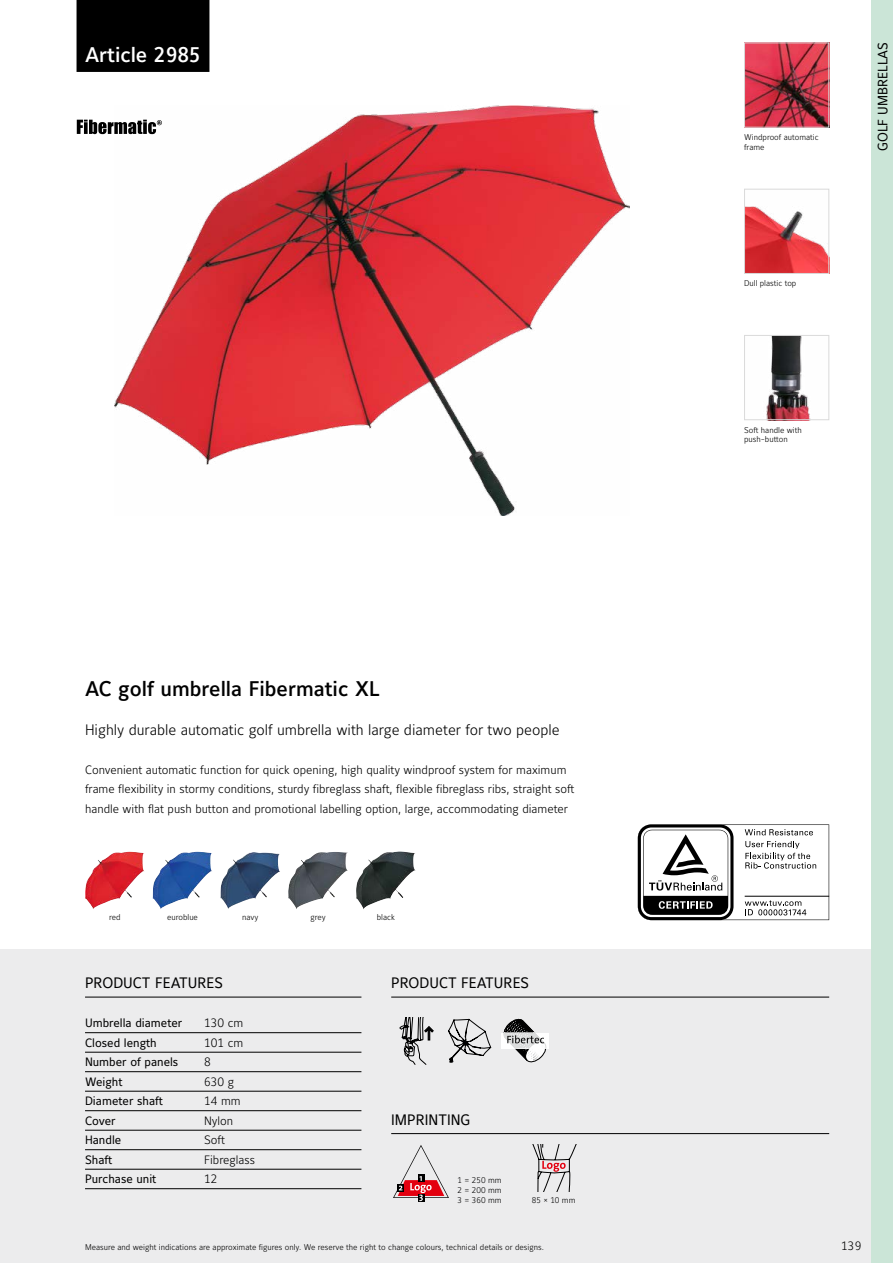
<style>
.page{position:relative;width:893px;height:1263px;background:#fff}
.page>*{position:absolute;margin:0;border:0;box-sizing:border-box;transform-origin:0 0}
.t1{font:21px "Maurea Medium Tf";color:#000}
.t2{font:21px "Maurea Medium Tf";color:#fff}
.t3{font:15px "Maurea Light Tf";color:#000}
.t4{font:15px "Maurea Regular Tf";color:#000}
.t5{font:13.5px "Maurea Regular Tf";color:#000}
.t6{font:12px/19.5px "Maurea Light Tf";color:#000}
.t7{font:12px "Maurea Regular Tf";color:#000}
.t8{font:8.25px/9.8px "Maurea Light Tf";color:#000}
</style>
<div class="page">
<div style="left:0;top:949px;width:893px;height:314px;background:#ececed"></div>
<div style="left:872px;top:0;width:21px;height:1263px;background:#cbe5d7"></div>
<img style="left:746px;top:45px;width:81px;height:81px">
<div style="left:744px;top:43px;width:85px;height:85px;border:1px solid #dadada"></div>
<img style="left:746px;top:206px;width:81px;height:66px">
<div style="left:744px;top:189px;width:85px;height:85px;border:1px solid #dadada"></div>
<img style="left:766px;top:337px;width:44px;height:81px">
<div style="left:744px;top:335px;width:85px;height:85px;border:1px solid #dadada"></div>
<svg style="left:532px;top:1144px;width:45px;height:47px"></svg>
<svg style="left:393px;top:1145px;width:56px;height:56px"></svg>
<svg style="left:400px;top:1017px;width:33px;height:47px"></svg>
<svg style="left:448px;top:1018px;width:44px;height:45px"></svg>
<div style="left:502px;top:1033px;width:46px;height:15px;background:#fff"></div>
<svg style="left:503px;top:1018px;width:44px;height:45px"></svg>
<svg style="left:77px;top:120px;width:38px;height:14px"></svg>
<img style="left:85px;top:852px;width:59px;height:57px">
<img style="left:153px;top:852px;width:59px;height:57px">
<img style="left:221px;top:852px;width:59px;height:57px">
<img style="left:288px;top:852px;width:60px;height:57px">
<img style="left:356px;top:851px;width:60px;height:58px">
<img style="left:115px;top:105px;width:514px;height:411px">
<hr style="left:85px;top:997px;width:276px;height:1px;background:#000">
<hr style="left:391px;top:997px;width:438px;height:1px;background:#000">
<hr style="left:391px;top:1133px;width:438px;height:1px;background:#000">
<div style="left:77px;top:0;width:132px;height:72px;background:#000"></div>
<hr style="left:85px;top:1032px;width:276px;height:1px;background:#000">
<hr style="left:85px;top:1052px;width:276px;height:1px;background:#000">
<hr style="left:85px;top:1071px;width:276px;height:1px;background:#000">
<hr style="left:85px;top:1091px;width:276px;height:1px;background:#000">
<hr style="left:85px;top:1110px;width:276px;height:1px;background:#000">
<hr style="left:85px;top:1130px;width:276px;height:1px;background:#000">
<hr style="left:85px;top:1149px;width:276px;height:1px;background:#000">
<hr style="left:85px;top:1169px;width:276px;height:1px;background:#000">
<hr style="left:85px;top:1188px;width:276px;height:1px;background:#000">
<svg style="left:638px;top:824px;width:191px;height:96px"></svg>
<h1 class="t2" style="left:85px;top:43px;width:117px">Article 2985</h1>
<h1 class="t1" style="left:85px;top:677px;width:296px">AC golf umbrella Fibermatic XL</h1>
<p class="t3" style="left:85px;top:721px;width:476px">Highly durable automatic golf umbrella with large diameter for two people</p>
<p class="t6" style="left:85px;top:760px;width:491px">Convenient automatic function for quick opening, high quality windproof system for maximum frame flexibility in stormy conditions, sturdy fibreglass shaft, flexible fibreglass ribs, straight soft handle with flat push button and promotional labelling option, large, accommodating diameter</p>
<p class="t8" style="left:109px;top:913px;width:13px">red</p>
<p class="t8" style="left:167px;top:913px;width:32px">euroblue</p>
<p class="t8" style="left:242px;top:913px;width:18px">navy</p>
<p class="t8" style="left:310px;top:913px;width:17px">grey</p>
<p class="t8" style="left:377px;top:913px;width:20px">black</p>
<p class="t4" style="left:85px;top:975px;width:139px">PRODUCT FEATURES</p>
<p class="t4" style="left:391px;top:975px;width:139px">PRODUCT FEATURES</p>
<p class="t7" style="left:85px;top:1016px;width:99px">Umbrella diameter</p>
<p class="t6" style="left:204px;top:1014px;width:41px">130 cm</p>
<p class="t7" style="left:85px;top:1036px;width:73px">Closed length</p>
<p class="t6" style="left:204px;top:1033px;width:41px">101 cm</p>
<p class="t7" style="left:85px;top:1055px;width:95px">Number of panels</p>
<p class="t6" style="left:204px;top:1053px;width:8px">8</p>
<p class="t7" style="left:85px;top:1075px;width:39px">Weight</p>
<p class="t6" style="left:204px;top:1072px;width:31px">630 g</p>
<p class="t7" style="left:85px;top:1094px;width:79px">Diameter shaft</p>
<p class="t6" style="left:204px;top:1092px;width:38px">14 mm</p>
<p class="t7" style="left:85px;top:1114px;width:32px">Cover</p>
<p class="t6" style="left:204px;top:1111px;width:31px">Nylon</p>
<p class="t7" style="left:85px;top:1133px;width:38px">Handle</p>
<p class="t6" style="left:204px;top:1131px;width:22px">Soft</p>
<p class="t7" style="left:85px;top:1153px;width:29px">Shaft</p>
<p class="t6" style="left:204px;top:1150px;width:52px">Fibreglass</p>
<p class="t7" style="left:85px;top:1172px;width:73px">Purchase unit</p>
<p class="t6" style="left:204px;top:1170px;width:15px">12</p>
<p class="t4" style="left:391px;top:1111px;width:81px">IMPRINTING</p>
<p class="t8" style="left:458px;top:1176px;width:46px;text-align:justify">1 = 250 mm 2 = 200 mm 3 = 360 mm</p>
<p class="t8" style="left:532px;top:1195px;width:45px">85 × 10 mm</p>
<p class="t8" style="left:85px;top:1243px;width:460px">Measure and weight indications are approximate figures only. We reserve the right to change colours, technical details or designs.</p>
<p class="t8" style="left:744px;top:133px;width:76px">Windproof automatic frame</p>
<p class="t8" style="left:744px;top:279px;width:54px">Dull plastic top</p>
<p class="t8" style="left:744px;top:425px;width:59px">Soft handle with push-button</p>
<p class="t5" style="left:875px;top:151px;width:110px;rotate:-90deg">GOLF UMBRELLAS</p>
<p class="t6" style="left:841px;top:1237px;width:22px">139</p>
</div>
